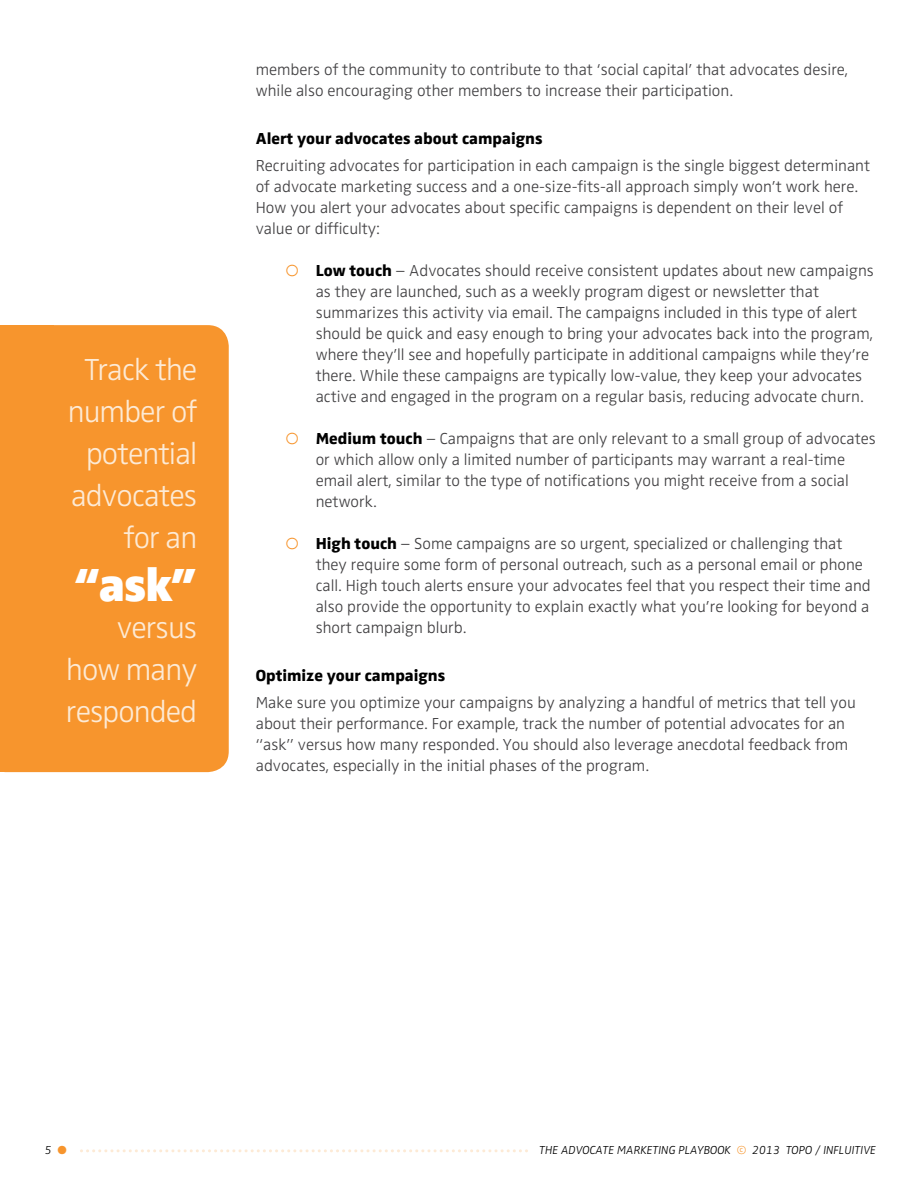
<style>
.page{position:relative;width:918px;height:1188px;background:#fff}
.page>*{position:absolute;margin:0;border:0;box-sizing:border-box;transform-origin:0 0}
.t1{font:48px "Zwo w 8";color:#fff}
.t2{font:31.5px/42px "Zwo w 2";letter-spacing:-.03em;color:#fdead5;text-align:right}
.t3{font:16.5px/21px "Zwo w 2";color:#414042}
.t4{font:16.5px "Zwo w 7";color:#000}
.t5{font:12px "Zwo w 2 Italic";color:#000}
.s1{font-family:"Zwo w 2 Exp";color:#f7952d}
.s2{font-family:"Zwo w 7";color:#000}
.s3{font-family:"Zwo w 2";color:#f7952d}
</style>
<div class="page">
<svg style="left:80px;top:1149px;width:448px;height:3px"></svg>
<div style="left:0;top:325px;width:54px;height:447px;background:#f7952d"></div>
<div style="left:54px;top:325px;width:175px;height:447px;background:#f7952d"></div>
<h2 class="t2" style="left:68px;top:349px;width:131px">Track the number of potential advocates for an</h2>
<h1 class="t1" style="left:74px;top:556px;width:125px">“ask”</h1>
<h2 class="t2" style="left:66px;top:607px;width:133px;text-align:justify;text-indent:51px">versus how many responded</h2>
<p class="t3" style="left:256px;top:59px;width:594px">members of the community to contribute to that ‘social capital’ that advocates desire, while also encouraging other members to increase their participation.</p>
<p class="t4" style="left:256px;top:128px;width:288px">Alert your advocates about campaigns</p>
<p class="t3" style="left:256px;top:155px;width:616px">Recruiting advocates for participation in each campaign is the single biggest determinant of advocate marketing success and a one-size-fits-all approach simply won’t work here.<br>How you alert your advocates about specific campaigns is dependent on their level of value or difficulty:</p>
<p class="t3" style="left:316px;top:260px;width:560px;text-indent:-30px"><span class="s1">&amp;</span> <span class="s2">Low touch</span> – Advocates should receive consistent updates about new campaigns as they are launched, such as a weekly program digest or newsletter that summarizes this activity via email. The campaigns included in this type of alert should be quick and easy enough to bring your advocates back into the program, where they’ll see and hopefully participate in additional campaigns while they’re there. While these campaigns are typically low-value, they keep your advocates active and engaged in the program on a regular basis, reducing advocate churn.</p>
<p class="t3" style="left:316px;top:428px;width:562px;text-indent:-30px"><span class="s1">&amp;</span> <span class="s2">Medium touch</span> – Campaigns that are only relevant to a small group of advocates or which allow only a limited number of participants may warrant a real-time email alert, similar to the type of notifications you might receive from a social network.</p>
<p class="t3" style="left:316px;top:533px;width:557px;text-indent:-30px"><span class="s1">&amp;</span> <span class="s2">High touch</span> – Some campaigns are so urgent, specialized or challenging that they require some form of personal outreach, such as a personal email or phone call. High touch alerts ensure your advocates feel that you respect their time and also provide the opportunity to explain exactly what you’re looking for beyond a short campaign blurb.</p>
<p class="t4" style="left:256px;top:665px;width:191px">Optimize your campaigns</p>
<p class="t3" style="left:256px;top:692px;width:602px">Make sure you optimize your campaigns by analyzing a handful of metrics that tell you about their performance. For example, track the number of potential advocates for an “ask” versus how many responded. You should also leverage anecdotal feedback from advocates, especially in the initial phases of the program.</p>
<p class="t5" style="left:45px;top:1144px;width:24px">5 <span class="s1">'</span></p>
<p class="t5" style="left:539px;top:1144px;width:338px">THE ADVOCATE MARKETING PLAYBOOK <span class="s3">©</span> 2013 TOPO / INFLUITIVE</p>
</div>
